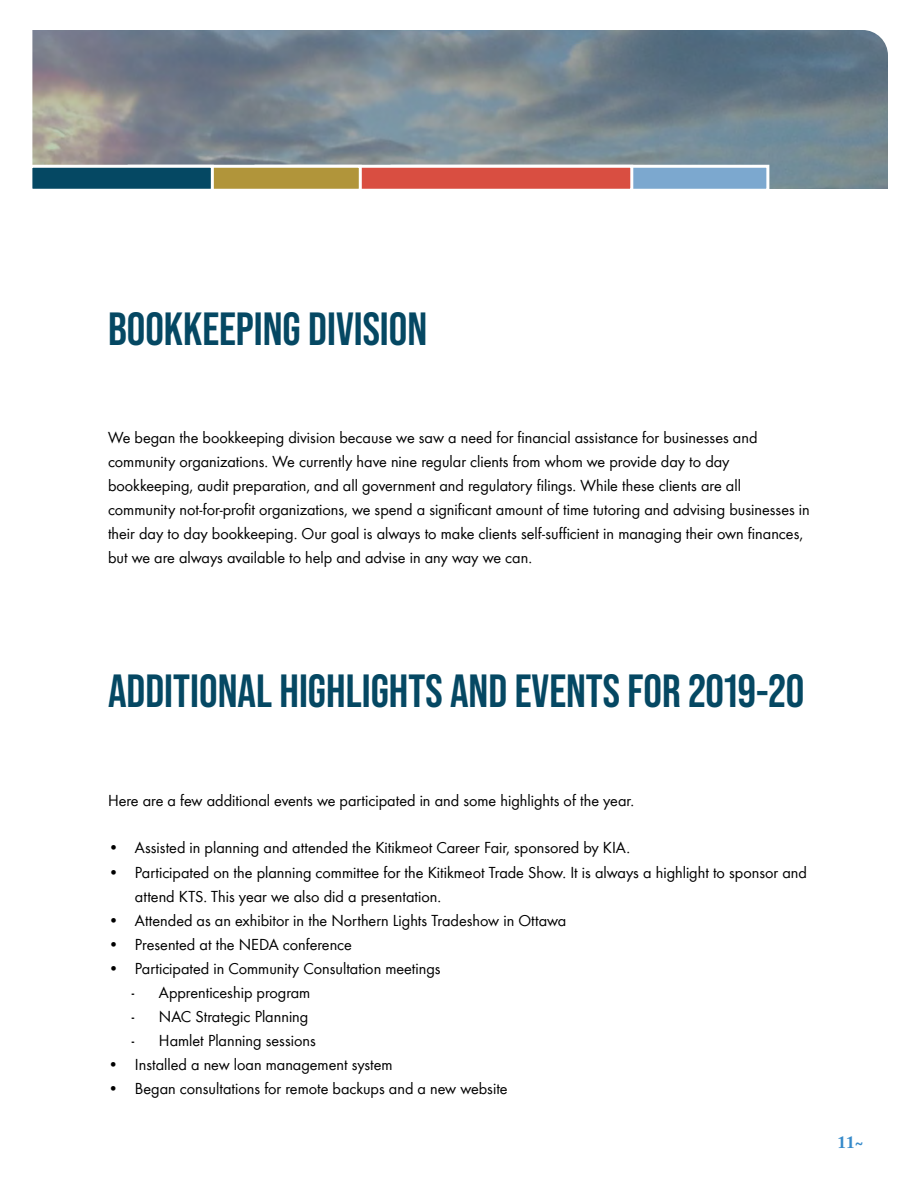
<style>
.page{position:relative;width:918px;height:1188px;background:#fff}
.page>*{position:absolute;margin:0;border:0;box-sizing:border-box;transform-origin:0 0}
.t1{font:700 46.5px "Bebas Neue Pro";color:#054863}
.t2{font:700 17.25px "Adobe Caslon Pro";color:#358aca}
.t3{font:16.5px/24px "Futura Boo";color:#000}
.s1{font-family:"Futura Con Boo"}
</style>
<div class="page">
<svg style="left:32px;top:30px;width:856px;height:159px;background:#77858f"></svg>
<div style="left:391px;top:165px;width:378px;height:27px;background:#7ca8cf;border:3px solid #fff"></div>
<div style="left:254px;top:165px;width:379px;height:27px;background:#d94e41;border:3px solid #fff"></div>
<div style="left:128px;top:165px;width:234px;height:27px;background:#b1953a;border:3px solid #fff"></div>
<div style="left:29px;top:165px;width:185px;height:27px;background:#054863;border:3px solid #fff"></div>
<h1 class="t1" style="left:108px;top:302px;width:321px">BOOKKEEPING DIVISION</h1>
<p class="t3" style="left:108px;top:425px;width:703px">We began the bookkeeping division because we saw a need for financial assistance for businesses and community organizations. We currently have nine regular clients from whom we provide day to day bookkeeping, audit preparation, and all government and regulatory filings. While these clients are all community not-for-profit organizations, we spend a significant amount of time tutoring and advising businesses in their day to day bookkeeping. Our goal is always to make clients self-sufficient in managing their own finances, but we are always available to help and advise in any way we can.</p>
<h1 class="t1" style="left:108px;top:665px;width:698px">ADDITIONAL HIGHLIGHTS AND EVENTS FOR 2019-20</h1>
<p class="t3" style="left:108px;top:787px;width:528px">Here are a few additional events we participated in and some highlights of the year.</p>
<p class="t3" style="left:108px;top:835px;width:524px">• Assisted in planning and attended the Kitikmeot Career Fair, sponsored by KIA.</p>
<p class="t3" style="left:135px;top:859px;width:673px;text-indent:-27px">• Participated on the planning committee for the Kitikmeot Trade Show. It is always a highlight to sponsor and attend KTS. This year we also did a presentation.</p>
<p class="t3" style="left:108px;top:907px;width:460px">• Attended as an exhibitor in the Northern Lights Tradeshow in Ottawa</p>
<p class="t3" style="left:108px;top:931px;width:246px">• Presented at the NEDA conference</p>
<p class="t3" style="left:108px;top:955px;width:334px">• Participated in Community Consultation meetings</p>
<p class="t3" style="left:132px;top:979px;width:180px"><span class="s1">-</span> Apprenticeship program</p>
<p class="t3" style="left:132px;top:1003px;width:178px"><span class="s1">-</span> NAC Strategic Planning</p>
<p class="t3" style="left:132px;top:1027px;width:185px"><span class="s1">-</span> Hamlet Planning sessions</p>
<p class="t3" style="left:108px;top:1051px;width:286px">• Installed a new loan management system</p>
<p class="t3" style="left:108px;top:1075px;width:401px">• Began consultations for remote backups and a new website</p>
<p class="t2" style="left:838px;top:1132px;width:27px">11~</p>
</div>
